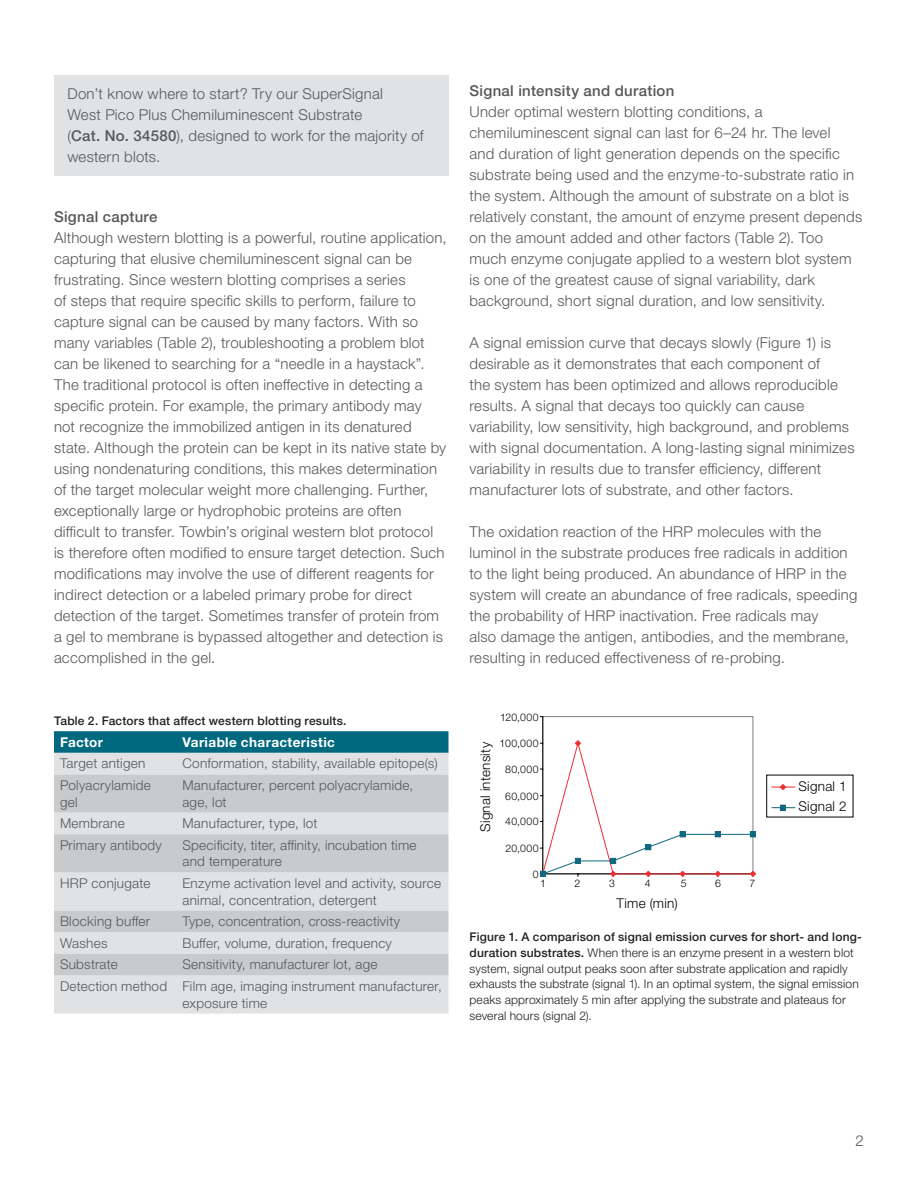
<style>
.page{position:relative;width:918px;height:1188px;background:#fff}
.page>*{position:absolute;margin:0;border:0;box-sizing:border-box;transform-origin:0 0}
.t1{font:300 15px/21px "Helvetica Neue LTW1 G";letter-spacing:.015em;color:#57585a}
.t2{font:500 15px "Helvetica Neue LTW1 G";letter-spacing:.02em;color:#57585a}
.t3{font:300 13.5px/16.5px "Helvetica Neue LTW1 G";letter-spacing:.02em;color:#57585a}
.t4{font:300 13.5px/20.5px "Helvetica Neue LTW1 G";letter-spacing:.02em;color:#040503}
.t5{font:700 13.5px "Helvetica Neue LTW1 G";letter-spacing:.03em;color:#fff}
.t6{font:300 12px/15.8px "Helvetica Neue LTW1 G";letter-spacing:.015em;color:#231f20}
.t7{font:500 12px "Helvetica Neue LTW1 G";letter-spacing:.02em;color:#231f20}
.t8{font:300 10.5px "Helvetica Neue LTW1 G";letter-spacing:.045em;color:#040503}
.s1{font-weight:500}
</style>
<div class="page">
<div style="left:54px;top:75px;width:394px;height:101px;background:#e1e2e4"></div>
<svg style="left:54px;top:731px;width:394px;height:22px;background:#056b81"></svg>
<div style="left:54px;top:753px;width:394px;height:261px;background:#e1e2e4"></div>
<svg style="left:54px;top:774px;width:394px;height:201px;background:#d2d3d5"></svg>
<hr style="left:543px;top:717px;width:1px;height:157px;background:#040503">
<svg style="left:540px;top:739px;width:216px;height:138px"></svg>
<svg style="left:772px;top:784px;width:23px;height:6px"></svg>
<svg style="left:772px;top:805px;width:23px;height:6px"></svg>
<p class="t1" style="left:67px;top:83px;width:358px">Don’t know where to start? Try our SuperSignal<br>West Pico Plus Chemiluminescent Substrate<br>(<span class="s1">Cat. No. 34580</span>), designed to work for the majority of western blots.</p>
<p class="t2" style="left:54px;top:208px;width:105px">Signal capture</p>
<p class="t1" style="left:54px;top:227px;width:394px">Although western blotting is a powerful, routine application, capturing that elusive chemiluminescent signal can be frustrating. Since western blotting comprises a series<br>of steps that require specific skills to perform, failure to capture signal can be caused by many factors. With so many variables (Table 2), troubleshooting a problem blot can be likened to searching for a “needle in a haystack”.<br>The traditional protocol is often ineffective in detecting a specific protein. For example, the primary antibody may<br>not recognize the immobilized antigen in its denatured state. Although the protein can be kept in its native state by using nondenaturing conditions, this makes determination of the target molecular weight more challenging. Further, exceptionally large or hydrophobic proteins are often difficult to transfer. Towbin’s original western blot protocol is therefore often modified to ensure target detection. Such modifications may involve the use of different reagents for indirect detection or a labeled primary probe for direct detection of the target. Sometimes transfer of protein from a gel to membrane is bypassed altogether and detection is accomplished in the gel.</p>
<p class="t7" style="left:54px;top:714px;width:294px">Table 2. Factors that affect western blotting results.</p>
<p class="t5" style="left:60px;top:734px;width:45px">Factor</p>
<p class="t5" style="left:182px;top:734px;width:154px">Variable characteristic</p>
<p class="t3" style="left:60px;top:755px;width:87px">Target antigen</p>
<p class="t3" style="left:182px;top:755px;width:257px">Conformation, stability, available epitope(s)</p>
<p class="t3" style="left:60px;top:777px;width:92px">Polyacrylamide gel</p>
<p class="t3" style="left:182px;top:777px;width:232px">Manufacturer, percent polyacrylamide, age, lot</p>
<p class="t3" style="left:60px;top:815px;width:66px">Membrane</p>
<p class="t3" style="left:182px;top:815px;width:136px">Manufacturer, type, lot</p>
<p class="t3" style="left:60px;top:837px;width:103px">Primary antibody</p>
<p class="t3" style="left:182px;top:837px;width:236px">Specificity, titer, affinity, incubation time and temperature</p>
<p class="t3" style="left:60px;top:875px;width:92px">HRP conjugate</p>
<p class="t3" style="left:182px;top:875px;width:260px">Enzyme activation level and activity, source animal, concentration, detergent</p>
<p class="t3" style="left:60px;top:913px;width:92px">Blocking buffer</p>
<p class="t3" style="left:182px;top:913px;width:219px">Type, concentration, cross-reactivity</p>
<p class="t3" style="left:60px;top:935px;width:49px">Washes</p>
<p class="t3" style="left:182px;top:935px;width:211px">Buffer, volume, duration, frequency</p>
<p class="t3" style="left:60px;top:956px;width:59px">Substrate</p>
<p class="t3" style="left:60px;top:954px;width:383px;line-height:21.6px;text-indent:122px">Sensitivity, manufacturer lot, age<br>Detection method Film age, imaging instrument manufacturer,</p>
<p class="t3" style="left:182px;top:994px;width:86px">exposure time</p>
<p class="t2" style="left:470px;top:82px;width:206px">Signal intensity and duration</p>
<p class="t1" style="left:470px;top:101px;width:394px">Under optimal western blotting conditions, a chemiluminescent signal can last for 6–24 hr. The level<br>and duration of light generation depends on the specific substrate being used and the enzyme-to-substrate ratio in the system. Although the amount of substrate on a blot is relatively constant, the amount of enzyme present depends on the amount added and other factors (Table 2). Too much enzyme conjugate applied to a western blot system is one of the greatest cause of signal variability, dark background, short signal duration, and low sensitivity.</p>
<p class="t1" style="left:470px;top:332px;width:387px">A signal emission curve that decays slowly (Figure 1) is desirable as it demonstrates that each component of<br>the system has been optimized and allows reproducible results. A signal that decays too quickly can cause variability, low sensitivity, high background, and problems with signal documentation. A long-lasting signal minimizes variability in results due to transfer efficiency, different manufacturer lots of substrate, and other factors.</p>
<p class="t1" style="left:470px;top:521px;width:389px">The oxidation reaction of the HRP molecules with the luminol in the substrate produces free radicals in addition to the light being produced. An abundance of HRP in the system will create an abundance of free radicals, speeding the probability of HRP inactivation. Free radicals may<br>also damage the antigen, antibodies, and the membrane, resulting in reduced effectiveness of re-probing.</p>
<p class="t8" style="left:500px;top:710px;width:40px">120,000</p>
<p class="t8" style="left:500px;top:737px;width:41px">100,000</p>
<p class="t4" style="left:475px;top:832px;width:91px;rotate:-90deg">Signal intensity</p>
<p class="t8" style="left:505px;top:763px;width:35px">80,000</p>
<p class="t8" style="left:505px;top:789px;width:35px">60,000</p>
<p class="t8" style="left:505px;top:815px;width:35px">40,000</p>
<p class="t8" style="left:505px;top:842px;width:35px">20,000</p>
<p class="t8" style="left:533px;top:868px;width:7px">0</p>
<p class="t8" style="left:540px;top:877px;width:7px">1</p>
<p class="t8" style="left:575px;top:877px;width:7px">2</p>
<p class="t8" style="left:609px;top:877px;width:7px">3</p>
<p class="t8" style="left:645px;top:877px;width:7px">4</p>
<p class="t8" style="left:681px;top:877px;width:7px">5</p>
<p class="t8" style="left:715px;top:877px;width:7px">6</p>
<p class="t8" style="left:749px;top:877px;width:7px">7</p>
<p class="t4" style="left:617px;top:893px;width:63px">Time (min)</p>
<p class="t4" style="left:798px;top:776px;width:50px">Signal 1<br>Signal 2</p>
<p class="t6" style="left:470px;top:929px;width:394px"><span class="s1">Figure 1. A comparison of signal emission curves for short- and long&shy;duration substrates.</span> When there is an enzyme present in a western blot system, signal output peaks soon after substrate application and rapidly exhausts the substrate (signal 1). In an optimal system, the signal emission peaks approximately 5 min after applying the substrate and plateaus for several hours (signal 2).</p>
<p class="t1" style="left:856px;top:1130px;width:10px">2</p>
</div>
